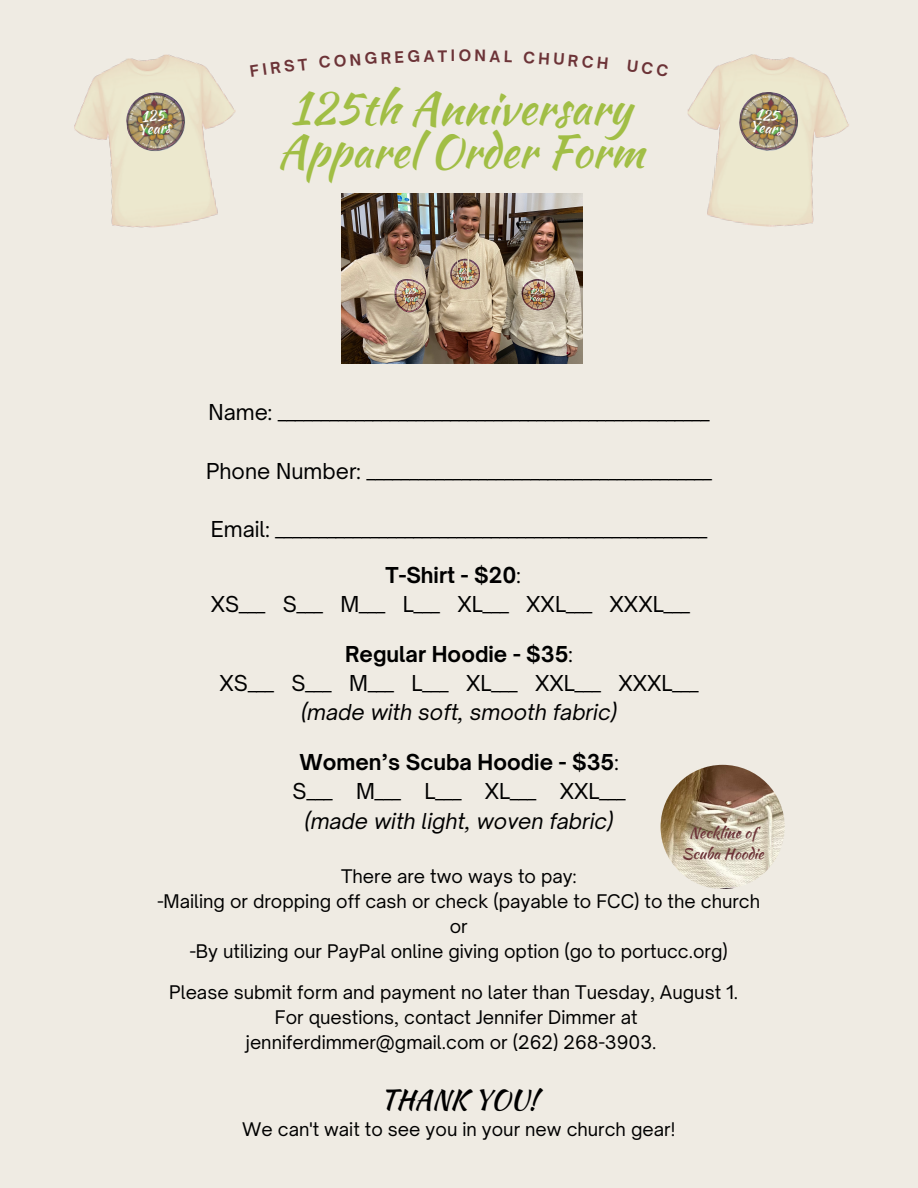
<style>
.page{position:relative;width:918px;height:1188px;background:#efebe3}
.page>*{position:absolute;margin:0;border:0;box-sizing:border-box;transform-origin:0 0}
.t1{font:45px "Kaushan Script";color:#a1be45}
.t2{font:27px "Kaushan Script";color:#000}
.t3{font:21px "Open Sauce One";color:#000}
.t4{font:italic 21px "Open Sauce One";color:#000}
.t5{font:700 21px "Open Sauce One";color:#000}
.t6{font:18px "Open Sauce One";color:#000}
.t7{font:15.15px "Kaushan Script";color:#6c3337}
.t8{font:700 15.15px "Open Sauce One";color:#6c3337}
.t9{font:14.7px "Kaushan Script";color:#fff}
.t10{font:700 1.95px "Open Sauce One";color:#fff}
.s1{font-weight:400}
</style>
<div class="page">
<img style="left:342px;top:194px;width:240px;height:169px">
<img style="left:687px;top:54px;width:162px;height:173px">
<img style="left:74px;top:54px;width:162px;height:174px">
<img style="left:661px;top:765px;width:124px;height:124px;border-radius:50%">
<img style="left:738px;top:91px;width:62px;height:61px">
<img style="left:125px;top:91px;width:62px;height:62px">
<p class="t9" style="left:137px;top:119px;width:34px;rotate:-5deg">Years</p>
<p class="t8" style="left:451px;top:46px;width:22px">IO</p>
<p class="t1" style="left:291px;top:75px;width:342px">125th Anniversary</p>
<p class="t1" style="left:277px;top:118px;width:368px">Apparel Order Form</p>
<p class="t9" style="left:751px;top:115px;width:34px;rotate:5deg">Years</p>
<p class="t10" style="left:768px;top:145px;width:3px">N</p>
<p class="t3" style="left:208px;top:399px;width:503px">Name: __________________________________________________</p>
<p class="t3" style="left:206px;top:458px;width:507px">Phone Number: ________________________________________</p>
<p class="t3" style="left:211px;top:516px;width:498px">Email: __________________________________________________</p>
<p class="t5" style="left:385px;top:562px;width:137px">T-Shirt - $20<span class="s1">:</span></p>
<p class="t3" style="left:211px;top:591px;width:480px">XS___ S___ M___ L___ XL___ XXL___ XXXL___</p>
<p class="t5" style="left:345px;top:641px;width:229px">Regular Hoodie - $35<span class="s1">:</span></p>
<p class="t3" style="left:220px;top:670px;width:480px">XS___ S___ M___ L___ XL___ XXL___ XXXL___</p>
<p class="t4" style="left:301px;top:699px;width:317px">(made with soft, smooth fabric)</p>
<p class="t5" style="left:299px;top:749px;width:321px">Women’s Scuba Hoodie - $35<span class="s1">:</span></p>
<p class="t3" style="left:293px;top:778px;width:334px">S___ M___ L___ XL___ XXL___</p>
<p class="t4" style="left:304px;top:808px;width:311px">(made with light, woven fabric)</p>
<p class="t6" style="left:341px;top:865px;width:237px">There are two ways to pay:</p>
<p class="t6" style="left:157px;top:890px;width:604px">-Mailing or dropping off cash or check (payable to FCC) to the church</p>
<p class="t6" style="left:450px;top:915px;width:20px">or</p>
<p class="t6" style="left:190px;top:940px;width:540px">-By utilizing our PayPal online giving option (go to portucc.org)</p>
<p class="t6" style="left:169px;top:981px;width:571px">Please submit form and payment no later than Tuesday, August 1.</p>
<p class="t6" style="left:275px;top:1006px;width:364px">For questions, contact Jennifer Dimmer at</p>
<p class="t6" style="left:246px;top:1031px;width:412px">jenniferdimmer@gmail.com or (262) 268-3903.</p>
<p class="t2" style="left:380px;top:1080px;width:158px">THANK YOU!</p>
<p class="t6" style="left:242px;top:1118px;width:434px">We can't wait to see you in your new church gear!</p>
<p class="t7" style="left:689px;top:821px;width:69px">Neckline of</p>
<p class="t7" style="left:682px;top:842px;width:83px">Scuba Hoodie</p>
</div>
